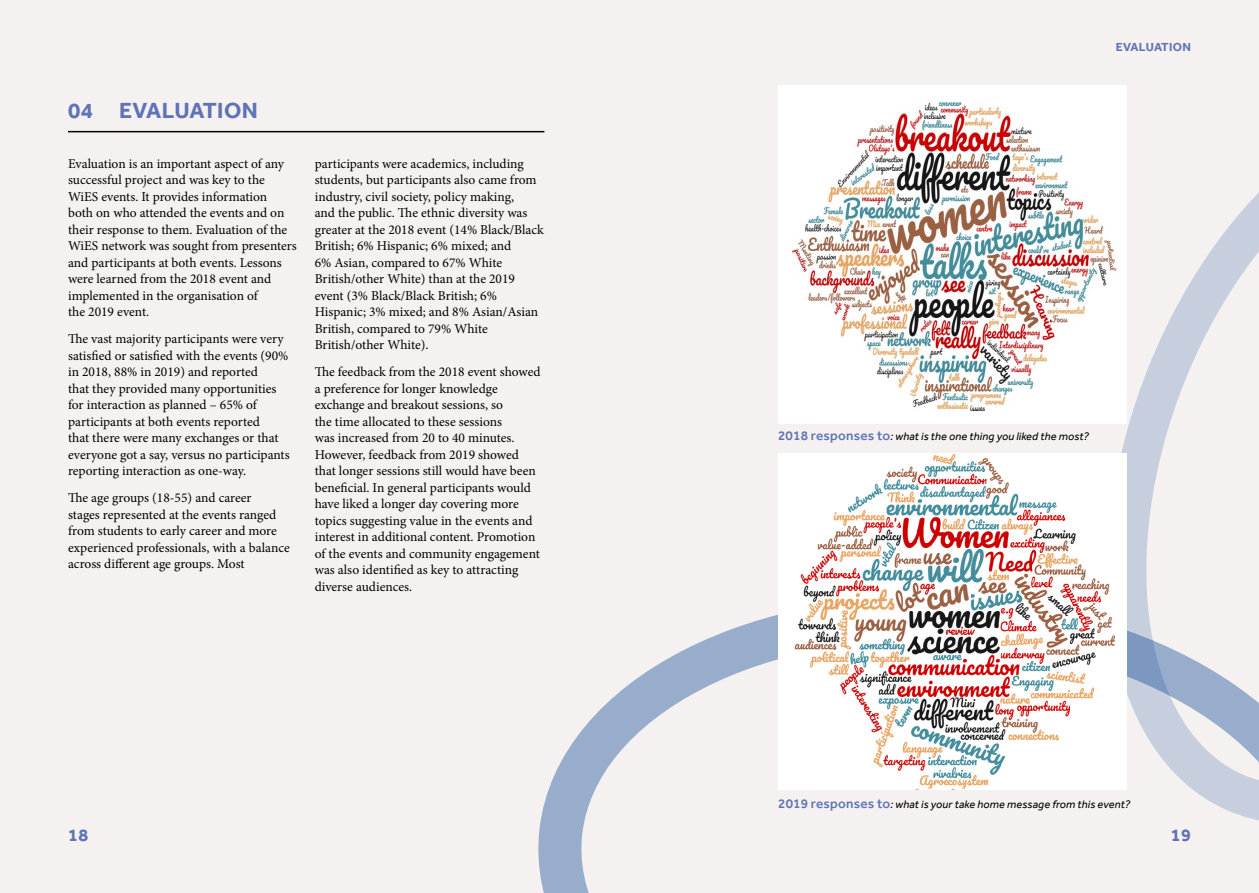
<style>
.page{position:relative;width:1259px;height:893px;background:#f5f1f0}
.page>*{position:absolute;margin:0;border:0;box-sizing:border-box;transform-origin:0 0}
.t1{font:700 22.5px "Effra";letter-spacing:.02em;color:#5f73b6}
.t2{font:700 18px "Effra";color:#5f73b6}
.t3{font:13.5px/16.5px "Minion Pro";color:#000}
.t4{font:700 12px "Effra";letter-spacing:.03em;color:#5f73b6}
.t5{font:italic 11.25px "Effra";letter-spacing:.015em;color:#000}
.s1{font-weight:500;font-style:normal;font-size:13.5px;color:#5f73b6}
</style>
<div class="page">
<svg style="left:538px;top:614px;width:504px;height:279px"></svg>
<svg style="left:1042px;top:192px;width:217px;height:629px"></svg>
<hr style="left:68px;top:131px;width:476px;height:1px;background:#000">
<img style="left:778px;top:85px;width:349px;height:339px">
<img style="left:778px;top:453px;width:348px;height:336px">
<h1 class="t1" style="left:68px;top:97px;width:191px">04 EVALUATION</h1>
<p class="t3" style="left:68px;top:155px;width:230px">Evaluation is an important aspect of any successful project and was key to the WiES events. It provides information<br>both on who attended the events and on their response to them. Evaluation of the WiES network was sought from presenters and participants at both events. Lessons were learned from the 2018 event and implemented in the organisation of<br>the 2019 event.</p>
<p class="t3" style="left:68px;top:331px;width:223px">The vast majority participants were very satisfied or satisfied with the events (90% in 2018, 88% in 2019) and reported<br>that they provided many opportunities for interaction as planned – 65% of participants at both events reported<br>that there were many exchanges or that everyone got a say, versus no participants reporting interaction as one-way.</p>
<p class="t3" style="left:68px;top:490px;width:223px">The age groups (18-55) and career<br>stages represented at the events ranged from students to early career and more experienced professionals, with a balance across different age groups. Most</p>
<p class="t3" style="left:315px;top:155px;width:231px">participants were academics, including students, but participants also came from industry, civil society, policy making,<br>and the public. The ethnic diversity was greater at the 2018 event (14% Black/Black British; 6% Hispanic; 6% mixed; and<br>6% Asian, compared to 67% White British/other White) than at the 2019 event (3% Black/Black British; 6% Hispanic; 3% mixed; and 8% Asian/Asian British, compared to 79% White British/other White).</p>
<p class="t3" style="left:315px;top:364px;width:227px">The feedback from the 2018 event showed a preference for longer knowledge exchange and breakout sessions, so<br>the time allocated to these sessions<br>was increased from 20 to 40 minutes.<br>However, feedback from 2019 showed that longer sessions still would have been beneficial. In general participants would have liked a longer day covering more topics suggesting value in the events and interest in additional content. Promotion of the events and community engagement was also identified as key to attracting diverse audiences.</p>
<p class="t4" style="left:1115px;top:40px;width:77px">EVALUATION</p>
<p class="t5" style="left:778px;top:430px;width:312px"><span class="s1">2018 responses to</span>: what is the one thing you liked the most?</p>
<p class="t5" style="left:778px;top:797px;width:354px"><span class="s1">2019 responses to</span>: what is your take home message from this event?</p>
<h2 class="t2" style="left:68px;top:824px;width:22px">18</h2>
<h2 class="t2" style="left:1170px;top:824px;width:22px">19</h2>
</div>
